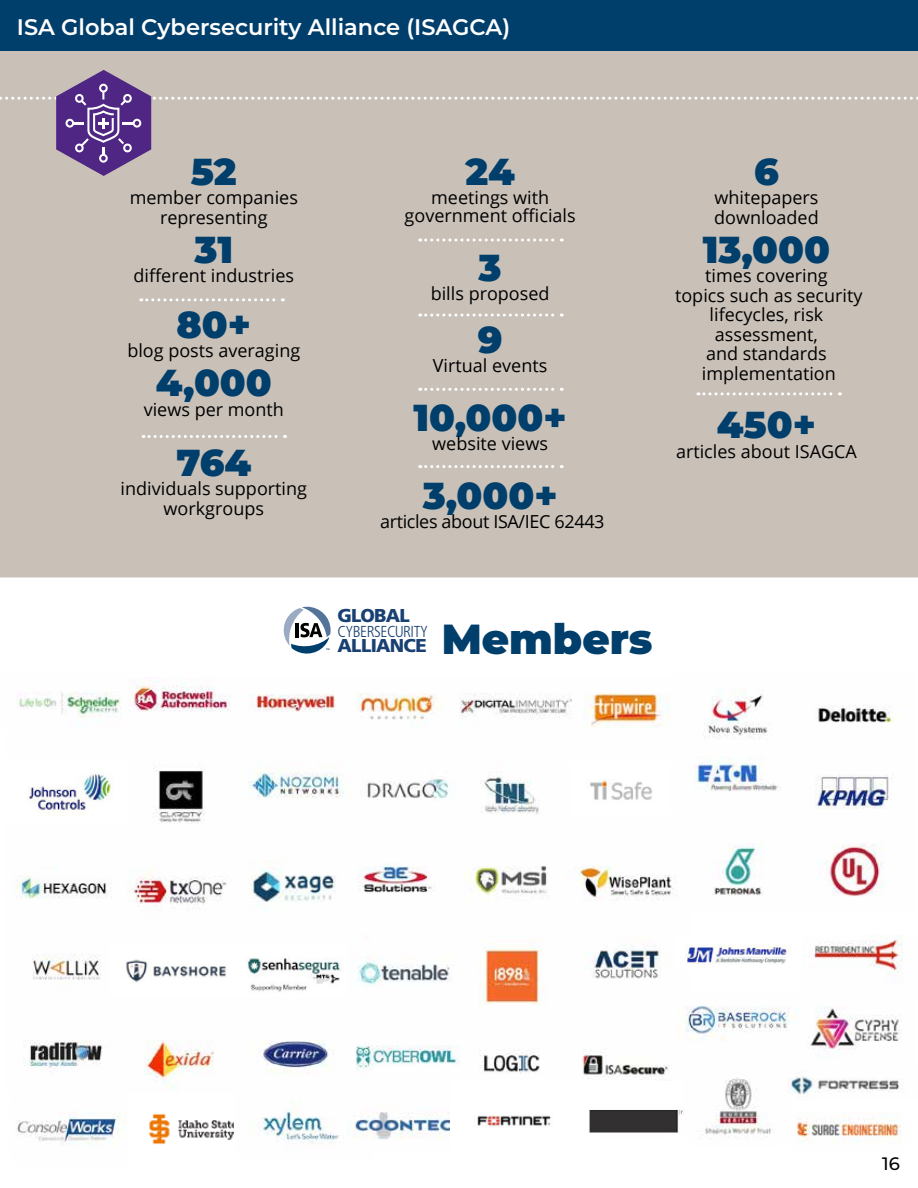
<style>
.page{position:relative;width:918px;height:1188px;background:#fff}
.page>*{position:absolute;margin:0;border:0;box-sizing:border-box;transform-origin:0 0}
.t1{font:900 42px "Montserrat";color:#003e6b}
.t2{font:900 37.5px "Montserrat";color:#003e6b}
.t3{font:600 22.5px "Montserrat";color:#fff}
.t4{font:900 18.6px "Frutiger";letter-spacing:-.04em;color:#194072}
.t5{font:18px/19.5px "Open Sans";color:#000;text-align:center}
.t6{font:18px "Open Sans";letter-spacing:-.02em;color:#000}
.t7{font:500 18px "Montserrat";color:#000}
.t8{font:300 condensed 15.9px "Frutiger";letter-spacing:-.035em;color:#194072}
</style>
<div class="page">
<img style="left:357px;top:693px;width:319px;height:388px">
<div style="left:0;top:51px;width:918px;height:527px;background:#c9c1b8"></div>
<div style="left:0;top:0;width:918px;height:51px;background:#003e6b"></div>
<svg style="left:141px;top:298px;width:142px;height:3px"></svg>
<svg style="left:420px;top:388px;width:142px;height:3px"></svg>
<svg style="left:420px;top:465px;width:142px;height:3px"></svg>
<svg style="left:420px;top:238px;width:142px;height:4px"></svg>
<svg style="left:420px;top:314px;width:142px;height:3px"></svg>
<svg style="left:143px;top:435px;width:143px;height:3px"></svg>
<svg style="left:698px;top:392px;width:142px;height:3px"></svg>
<img style="left:24px;top:680px;width:320px;height:409px">
<img style="left:695px;top:689px;width:207px;height:207px">
<img style="left:17px;top:1112px;width:110px;height:34px">
<img style="left:796px;top:1113px;width:105px;height:31px">
<img style="left:149px;top:1113px;width:85px;height:32px">
<img style="left:234px;top:1085px;width:110px;height:59px">
<img style="left:352px;top:1112px;width:98px;height:27px">
<img style="left:811px;top:934px;width:92px;height:40px">
<img style="left:477px;top:1110px;width:207px;height:23px">
<img style="left:677px;top:1006px;width:223px;height:52px">
<img style="left:705px;top:1078px;width:66px;height:61px">
<img style="left:788px;top:1076px;width:116px;height:19px">
<svg style="left:284px;top:607px;width:47px;height:47px"></svg>
<svg style="left:0;top:70px;width:918px;height:106px"></svg>
<img style="left:572px;top:762px;width:98px;height:53px">
<img style="left:17px;top:680px;width:111px;height:49px">
<img style="left:15px;top:871px;width:96px;height:32px">
<img style="left:341px;top:1031px;width:131px;height:48px">
<img style="left:357px;top:765px;width:101px;height:46px">
<img style="left:357px;top:941px;width:98px;height:45px">
<img style="left:24px;top:759px;width:104px;height:65px">
<img style="left:110px;top:945px;width:121px;height:52px">
<img style="left:231px;top:945px;width:113px;height:52px">
<img style="left:234px;top:861px;width:110px;height:51px">
<img style="left:445px;top:693px;width:138px;height:36px">
<img style="left:674px;top:936px;width:116px;height:33px">
<p class="t3" style="left:17px;top:11px;width:495px">ISA Global Cybersecurity Alliance (ISAGCA)</p>
<h2 class="t2" style="left:191px;top:143px;width:47px">52</h2>
<p class="t5" style="left:130px;top:187px;width:170px">member companies representing</p>
<h2 class="t2" style="left:194px;top:221px;width:40px">31</h2>
<p class="t5" style="left:134px;top:265px;width:162px">different industries</p>
<h2 class="t2" style="left:177px;top:296px;width:76px">80+</h2>
<p class="t5" style="left:127px;top:340px;width:174px">blog posts averaging</p>
<h2 class="t2" style="left:156px;top:355px;width:118px">4,000</h2>
<p class="t5" style="left:144px;top:399px;width:142px">views per month</p>
<h2 class="t2" style="left:176px;top:434px;width:76px">764</h2>
<p class="t5" style="left:121px;top:478px;width:188px">individuals supporting workgroups</p>
<h2 class="t2" style="left:465px;top:143px;width:51px">24</h2>
<p class="t5" style="left:405px;top:188px;width:173px;line-height:18px">meetings with government officials</p>
<h2 class="t2" style="left:479px;top:239px;width:25px">3</h2>
<p class="t5" style="left:431px;top:283px;width:120px">bills proposed</p>
<h2 class="t2" style="left:478px;top:311px;width:26px">9</h2>
<p class="t5" style="left:433px;top:355px;width:116px">Virtual events</p>
<h2 class="t2" style="left:414px;top:389px;width:154px">10,000+</h2>
<p class="t5" style="left:432px;top:433px;width:117px">website views</p>
<h2 class="t2" style="left:423px;top:467px;width:136px">3,000+</h2>
<p class="t6" style="left:380px;top:509px;width:226px">articles about ISA/IEC 62443</p>
<h2 class="t2" style="left:754px;top:143px;width:26px">6</h2>
<p class="t5" style="left:714px;top:187px;width:106px;text-align:left">whitepapers downloaded</p>
<h2 class="t2" style="left:703px;top:221px;width:129px">13,000</h2>
<p class="t5" style="left:675px;top:265px;width:189px">times covering<br>topics such as security lifecycles, risk assessment,<br>and standards implementation</p>
<h2 class="t2" style="left:717px;top:397px;width:101px">450+</h2>
<p class="t5" style="left:676px;top:441px;width:182px">articles about ISAGCA</p>
<p class="t4" style="left:338px;top:604px;width:74px">GLOBAL</p>
<p class="t8" style="left:338px;top:622px;width:92px">CYBERSECURITY</p>
<p class="t4" style="left:338px;top:635px;width:91px">ALLIANCE</p>
<h1 class="t1" style="left:442px;top:608px;width:212px">Members</h1>
<p class="t7" style="left:882px;top:1151px;width:19px">16</p>
</div>
